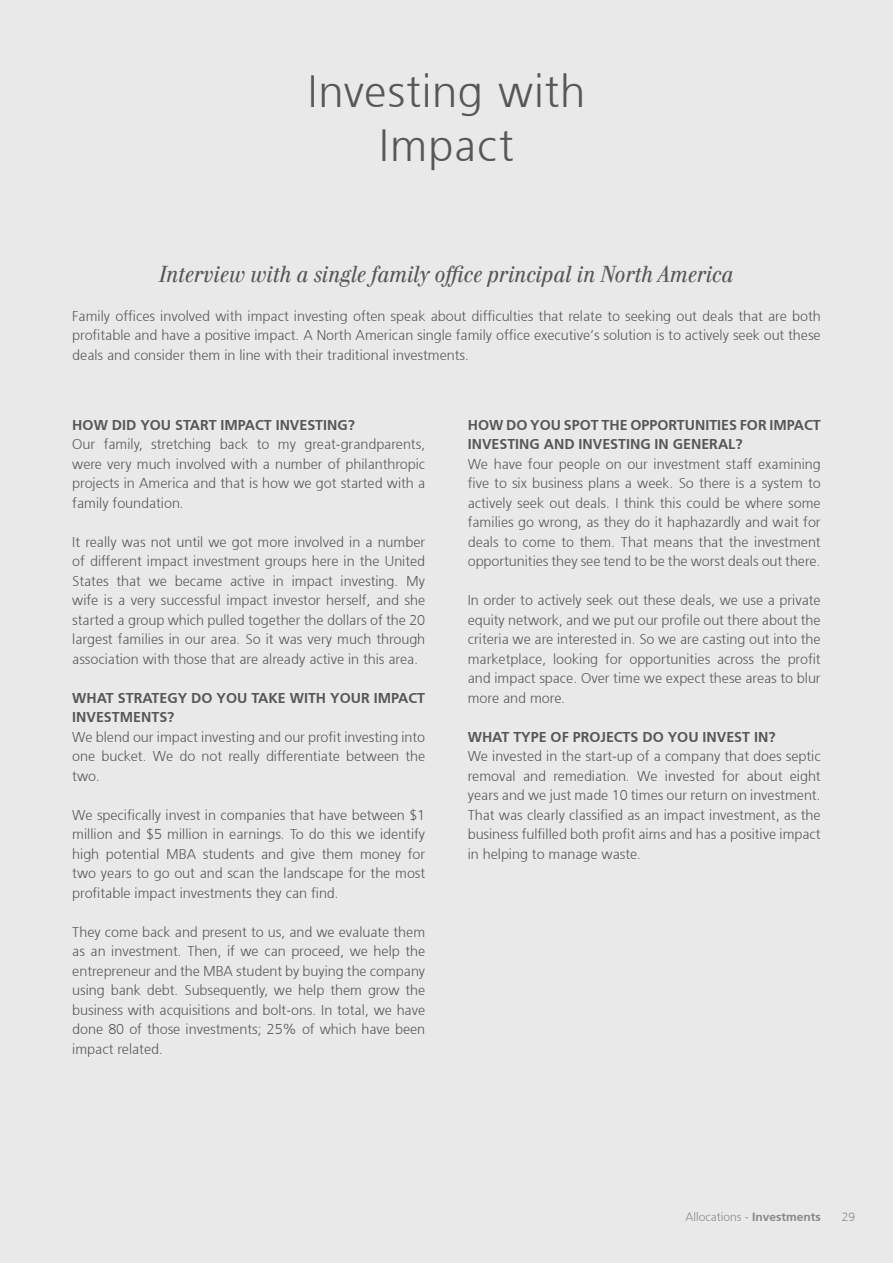
<style>
.page{position:relative;width:893px;height:1263px;background:#e9e9e9}
.page>*{position:absolute;margin:0;border:0;box-sizing:border-box;transform-origin:0 0}
.t1{font:300 45px/54px "Frutiger 45";letter-spacing:.015em;color:#575756;text-align:center}
.t2{font:italic 22.5px "UBS Headline";color:#575756}
.t3{font:300 14.25px/19.5px "Frutiger 45";color:#575756;text-align:justify}
.t4{font:300 14.25px/19.5px "Frutiger 45";color:#575756}
.t5{font:300 12px "Frutiger 45";color:#878787}
.s1{font-style:inherit}
</style>
<div class="page">
<h1 class="t1" style="left:308px;top:64px;width:279px">Investing with<br>Impact</h1>
<h2 class="t2" style="left:159px;top:261px;width:575px">Interview with a single family office principal in North America</h2>
<p class="t3" style="left:72px;top:306px;width:750px">Family offices involved with impact investing often speak about difficulties that relate to seeking out deals that are both profitable and have a positive impact. A North American single family office executive’s solution is to actively seek out these deals and consider them in line with their traditional investments.</p>
<p class="t4" style="left:72px;top:415px;width:284px">HOW DID YOU START IMPACT INVESTING?</p>
<p class="t3" style="left:72px;top:434px;width:354px">Our family, stretching back to my great-grandparents, were very much involved with a number of philanthropic projects in America and that is how we got started with a family foundation.</p>
<p class="t3" style="left:72px;top:532px;width:354px">It really was not until we got more involved in a number of different impact investment groups here in the United States that we became active in impact investing. My wife is a very successful impact investor herself, and she started a group which pulled together the dollars of the 20 largest families in our area. So it was very much through association with those that are already active in this area.</p>
<p class="t4" style="left:72px;top:688px;width:354px">WHAT STRATEGY DO YOU TAKE WITH YOUR IMPACT<br>INVESTMENTS?</p>
<p class="t3" style="left:72px;top:727px;width:354px">We blend our impact investing and our profit investing into one bucket. We do not really differentiate between the two.</p>
<p class="t3" style="left:72px;top:805px;width:354px">We specifically invest in companies that have between $1 million and $5 million in earnings. To do this we identify high potential MBA students and give them money for two years to go out and scan the landscape for the most profitable impact investments they can find.</p>
<p class="t3" style="left:72px;top:922px;width:354px">They come back and present to us, and we evaluate them as an investment. Then, if we can proceed, we help the entrepreneur and the MBA student by buying the company using bank debt. Subsequently, we help them grow the business with acquisitions and bolt-ons. In total, we have done 80 of those investments; 25% of which have been impact related.</p>
<p class="t4" style="left:468px;top:415px;width:354px">HOW DO YOU SPOT THE OPPORTUNITIES FOR IMPACT<br>INVESTING AND INVESTING IN GENERAL?</p>
<p class="t3" style="left:468px;top:454px;width:354px">We have four people on our investment staff examining five to six business plans a week. So there is a system to actively seek out deals. I think this could be where some families go wrong, as they do it haphazardly and wait for deals to come to them. That means that the investment opportunities they see tend to be the worst deals out there.</p>
<p class="t3" style="left:468px;top:590px;width:354px">In order to actively seek out these deals, we use a private equity network, and we put our profile out there about the criteria we are interested in. So we are casting out into the marketplace, looking for opportunities across the profit and impact space. Over time we expect these areas to blur more and more.</p>
<p class="t4" style="left:468px;top:727px;width:309px">WHAT TYPE OF PROJECTS DO YOU INVEST IN?</p>
<p class="t3" style="left:468px;top:746px;width:354px">We invested in the start-up of a company that does septic removal and remediation. We invested for about eight years and we just made 10 times our return on investment.<br>That was clearly classified as an impact investment, as the business fulfilled both profit aims and has a positive impact in helping to manage waste.</p>
<p class="t5" style="left:685px;top:1210px;width:137px">Allocations - <span class="s1">Investments</span></p>
<p class="t5" style="left:842px;top:1210px;width:15px">29</p>
</div>
